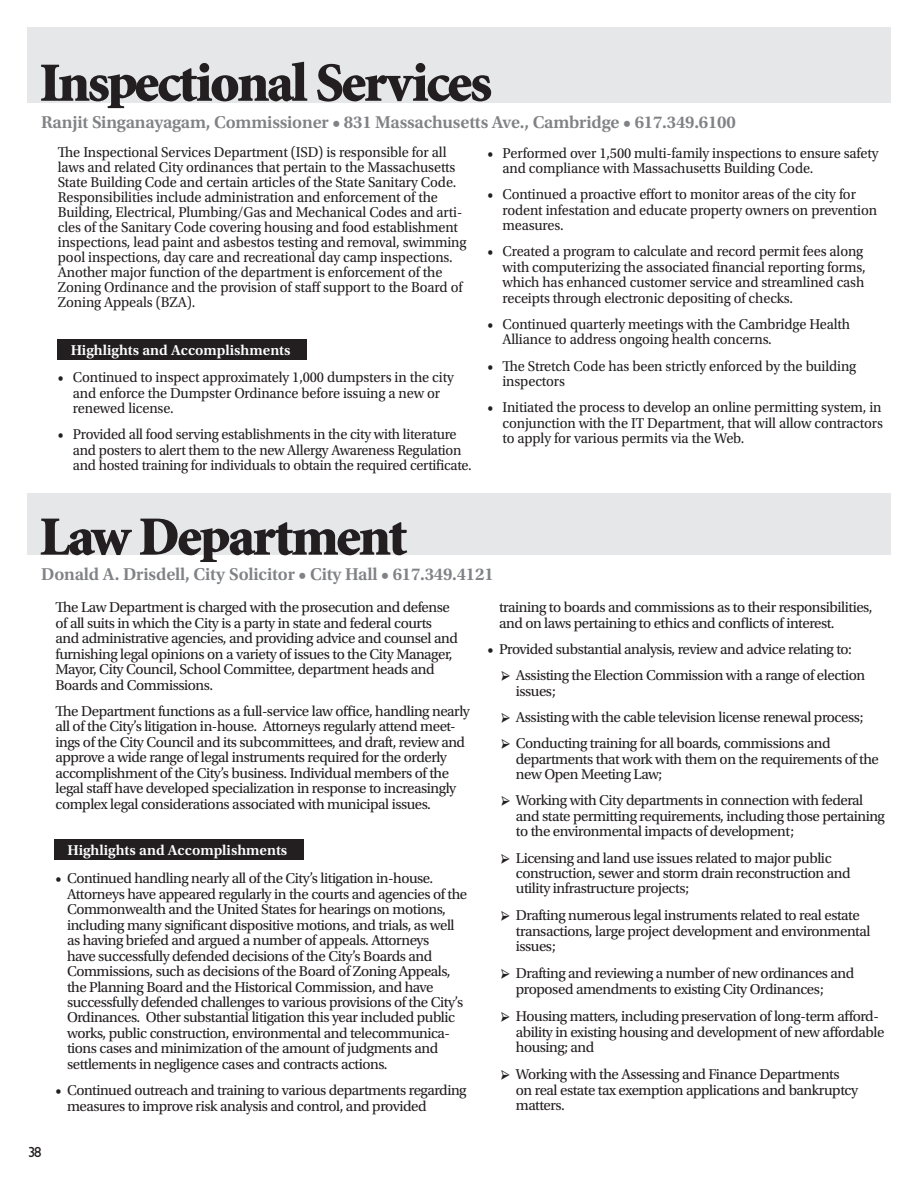
<style>
.page{position:relative;width:918px;height:1188px;background:#fff}
.page>*{position:absolute;margin:0;border:0;box-sizing:border-box;transform-origin:0 0}
.t1{font:900 55.5px "Minion Std";letter-spacing:-.04em;color:#231f20}
.t2{font:600 18px "Utopia Std";letter-spacing:-.01em;color:#808285}
.t3{font:15px/15.5px "Utopia Std";letter-spacing:-.03em;color:#231f20}
.t4{font:15px/15px "Utopia Std";letter-spacing:-.01em;color:#231f20;scale:.96 1}
.t5{font:15px/15.5px "Utopia Std";letter-spacing:-.03em;color:#231f20;scale:.96 1}
.t6{font:600 15px "Utopia Std";color:#fff}
.t7{font:14.7px "Gill Sans";color:#231f20}
.s1{font-size:49.95px}
</style>
<div class="page">
<div style="left:27px;top:494px;width:864px;height:61px;background:#e6e7e9"></div>
<div style="left:54px;top:839px;width:250px;height:21px;background:#231f20"></div>
<div style="left:27px;top:27px;width:864px;height:76px;background:#e6e7e9"></div>
<div style="left:57px;top:339px;width:250px;height:20px;background:#231f20"></div>
<h1 class="t1" style="left:39px;top:55px;width:454px">Ins<span class="s1">p</span>ectional Services</h1>
<p class="t2" style="left:41px;top:112px;width:696px">Ranjit Singanayagam, Commissioner • 831 Massachusetts Ave., Cambridge • 617.349.6100</p>
<p class="t4" style="left:58px;top:145px;width:427px">The Inspectional Services Department (ISD) is responsible for all laws and related City ordinances that pertain to the Massachusetts State Building Code and certain articles of the State Sanitary Code.<br>Responsibilities include administration and enforcement of the Building, Electrical, Plumbing/Gas and Mechanical Codes and arti&shy;cles of the Sanitary Code covering housing and food establishment inspections, lead paint and asbestos testing and removal, swimming pool inspections, day care and recreational day camp inspections.<br>Another major function of the department is enforcement of the Zoning Ordinance and the provision of staff support to the Board of Zoning Appeals (BZA).</p>
<p class="t6" style="left:71px;top:341px;width:221px">Highlights and Accomplishments</p>
<p class="t4" style="left:73px;top:370px;width:398px;line-height:15.5px;text-indent:-15px">• Continued to inspect approximately 1,000 dumpsters in the city and enforce the Dumpster Ordinance before issuing a new or renewed license.</p>
<p class="t5" style="left:73px;top:427px;width:417px;text-indent:-15px">• Provided all food serving establishments in the city with literature and posters to alert them to the new Allergy Awareness Regulation and hosted training for individuals to obtain the required certificate.</p>
<p class="t4" style="left:503px;top:145px;width:393px;line-height:15.5px;text-indent:-15px">• Performed over 1,500 multi-family inspections to ensure safety and compliance with Massachusetts Building Code.</p>
<p class="t4" style="left:503px;top:187px;width:392px;line-height:15.5px;text-indent:-15px">• Continued a proactive effort to monitor areas of the city for rodent infestation and educate property owners on prevention measures.</p>
<p class="t4" style="left:503px;top:244px;width:380px;line-height:15.5px;text-indent:-15px">• Created a program to calculate and record permit fees along with computerizing the associated financial reporting forms, which has enhanced customer service and streamlined cash receipts through electronic depositing of checks.</p>
<p class="t4" style="left:503px;top:317px;width:364px;line-height:15.5px;text-indent:-15px">• Continued quarterly meetings with the Cambridge Health<br>Alliance to address ongoing health concerns.</p>
<p class="t4" style="left:503px;top:358px;width:370px;line-height:15.5px;text-indent:-15px">• The Stretch Code has been strictly enforced by the building inspectors</p>
<p class="t5" style="left:503px;top:400px;width:398px;text-align:justify;text-indent:-15px">• Initiated the process to develop an online permitting system, in conjunction with the IT Department, that will allow contractors to apply for various permits via the Web.</p>
<h1 class="t1" style="left:39px;top:509px;width:370px">Law De<span class="s1">p</span>artment</h1>
<p class="t2" style="left:41px;top:564px;width:454px">Donald A. Drisdell, City Solicitor • City Hall • 617.349.4121</p>
<p class="t7" style="left:28px;top:1143px;width:15px">38</p>
<p class="t3" style="left:56px;top:600px;width:404px">The Law Department is charged with the prosecution and defense of all suits in which the City is a party in state and federal courts and administrative agencies, and providing advice and counsel and furnishing legal opinions on a variety of issues to the City Manager, Mayor, City Council, School Committee, department heads and Boards and Commissions.</p>
<p class="t3" style="left:56px;top:704px;width:416px">The Department functions as a full-service law office, handling nearly all of the City’s litigation in-house. Attorneys regularly attend meet&shy;ings of the City Council and its subcommittees, and draft, review and approve a wide range of legal instruments required for the orderly accomplishment of the City’s business. Individual members of the legal staff have developed specialization in response to increasingly complex legal considerations associated with municipal issues.</p>
<p class="t6" style="left:68px;top:842px;width:221px">Highlights and Accomplishments</p>
<p class="t3" style="left:67px;top:871px;width:402px;text-indent:-12px">• Continued handling nearly all of the City’s litigation in-house.<br>Attorneys have appeared regularly in the courts and agencies of the Commonwealth and the United States for hearings on motions, including many significant dispositive motions, and trials, as well as having briefed and argued a number of appeals. Attorneys<br>have successfully defended decisions of the City’s Boards and Commissions, such as decisions of the Board of Zoning Appeals, the Planning Board and the Historical Commission, and have successfully defended challenges to various provisions of the City’s Ordinances. Other substantial litigation this year included public works, public construction, environmental and telecommunica&shy;tions cases and minimization of the amount of judgments and settlements in negligence cases and contracts actions.</p>
<p class="t3" style="left:67px;top:1083px;width:401px;text-indent:-12px">• Continued outreach and training to various departments regarding measures to improve risk analysis and control, and provided</p>
<p class="t3" style="left:499px;top:600px;width:375px">training to boards and commissions as to their responsibilities, and on laws pertaining to ethics and conflicts of interest.</p>
<p class="t3" style="left:488px;top:642px;width:366px">• Provided substantial analysis, review and advice relating to:</p>
<p class="t3" style="left:516px;top:668px;width:351px;text-indent:-15px">→ Assisting the Election Commission with a range of election issues;</p>
<p class="t3" style="left:501px;top:710px;width:364px">→ Assisting with the cable television license renewal process;</p>
<p class="t3" style="left:516px;top:736px;width:365px;text-indent:-15px">→ Conducting training for all boards, commissions and departments that work with them on the requirements of the new Open Meeting Law;</p>
<p class="t3" style="left:516px;top:793px;width:371px;text-indent:-15px">→ Working with City departments in connection with federal and state permitting requirements, including those pertaining to the environmental impacts of development;</p>
<p class="t3" style="left:516px;top:850px;width:336px;text-indent:-15px">→ Licensing and land use issues related to major public construction, sewer and storm drain reconstruction and utility infrastructure projects;</p>
<p class="t3" style="left:516px;top:908px;width:356px;text-indent:-15px">→ Drafting numerous legal instruments related to real estate transactions, large project development and environmental issues;</p>
<p class="t3" style="left:516px;top:966px;width:340px;text-indent:-15px">→ Drafting and reviewing a number of new ordinances and proposed amendments to existing City Ordinances;</p>
<p class="t3" style="left:516px;top:1009px;width:370px;text-indent:-15px">→ Housing matters, including preservation of long-term afford&shy;ability in existing housing and development of new affordable housing; and</p>
<p class="t3" style="left:516px;top:1067px;width:344px;text-indent:-15px">→ Working with the Assessing and Finance Departments on real estate tax exemption applications and bankruptcy matters.</p>
</div>
